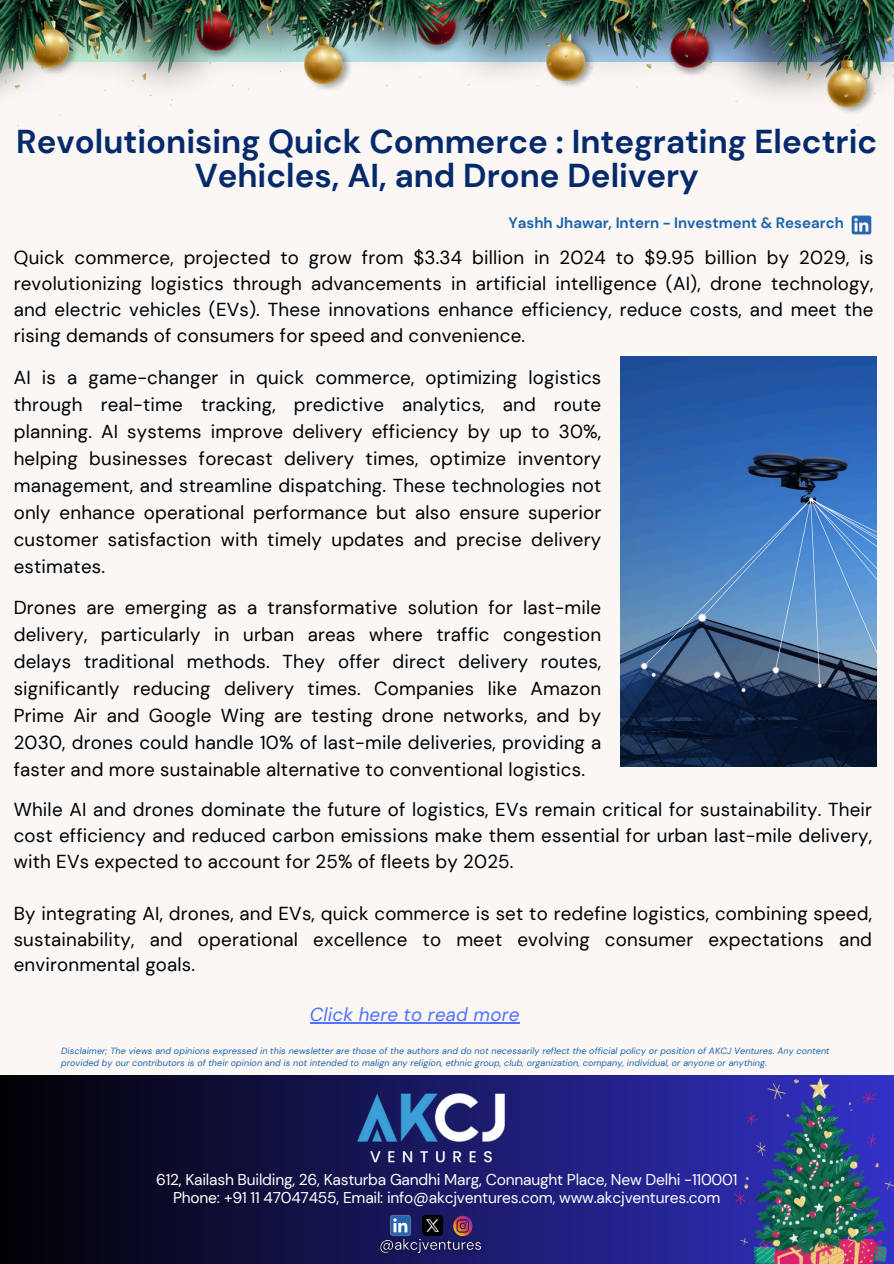
<style>
.page{position:relative;width:894px;height:1264px;background:#fff}
.page>*{position:absolute;margin:0;border:0;box-sizing:border-box;transform-origin:0 0}
.t1{font:700 33px/34.8px "DM Sans";color:#052a6c;text-align:center}
.t2{font:18.75px/27px "DM Sans";letter-spacing:.01em;color:#000;text-align:justify}
.t3{font:italic 18.75px "DM Sans";letter-spacing:.01em;color:#5271ff}
.t4{font:15.6px "DM Sans";letter-spacing:-.015em;color:#fff}
.t5{font:700 15px "DM Sans";color:#1c64ad}
.t6{font:italic 9px/12.8px "DM Sans";letter-spacing:.01em;color:#1c64ad}
</style>
<div class="page">
<div style="left:0;top:0;width:893px;height:1263px;background:#faf7f5"></div>
<div style="left:0;top:1075px;width:893px;height:188px;background:linear-gradient(to right,#010103,#3432c8)"></div>
<img style="left:297px;top:1086px;width:267px;height:84px">
<img style="left:388px;top:1214px;width:24px;height:17px">
<img style="left:453px;top:1214px;width:20px;height:17px">
<img style="left:422px;top:1214px;width:21px;height:17px">
<img style="left:0;top:0;width:893px;height:127px">
<img style="left:733px;top:1078px;width:160px;height:185px">
<img style="left:851px;top:215px;width:21px;height:20px">
<img style="left:620px;top:356px;width:255px;height:410px">
<img style="left:374px;top:1231px;width:114px;height:29px">
<hr style="left:309px;top:1022px;width:210px;height:1px;background:#5271ff">
<h2 class="t1" style="left:16px;top:124px;width:862px">Revolutionising Quick Commerce : Integrating Electric<br>Vehicles, AI, and Drone Delivery</h2>
<h2 class="t5" style="left:508px;top:213px;width:337px">Yashh Jhawar, Intern - Investment &amp; Research</h2>
<p class="t2" style="left:14px;top:245px;width:861px;line-height:25.8px">Quick commerce, projected to grow from $3.34 billion in 2024 to $9.95 billion by 2029, is revolutionizing logistics through advancements in artificial intelligence (AI), drone technology, and electric vehicles (EVs). These innovations enhance efficiency, reduce costs, and meet the rising demands of consumers for speed and convenience.</p>
<h2 class="t2" style="left:14px;top:363px;width:589px">AI is a game-changer in quick commerce, optimizing logistics through real-time tracking, predictive analytics, and route planning. AI systems improve delivery efficiency by up to 30%, helping businesses forecast delivery times, optimize inventory management, and streamline dispatching. These technologies not only enhance operational performance but also ensure superior customer satisfaction with timely updates and precise delivery estimates.</h2>
<h2 class="t2" style="left:14px;top:593px;width:589px">Drones are emerging as a transformative solution for last-mile delivery, particularly in urban areas where traffic congestion delays traditional methods. They offer direct delivery routes, significantly reducing delivery times. Companies like Amazon Prime Air and Google Wing are testing drone networks, and by 2030, drones could handle 10% of last-mile deliveries, providing a faster and more sustainable alternative to conventional logistics.</h2>
<h2 class="t2" style="left:14px;top:796px;width:859px;line-height:25.8px">While AI and drones dominate the future of logistics, EVs remain critical for sustainability. Their cost efficiency and reduced carbon emissions make them essential for urban last-mile delivery, with EVs expected to account for 25% of fleets by 2025.</h2>
<p class="t2" style="left:14px;top:900px;width:859px;line-height:25.8px">By integrating AI, drones, and EVs, quick commerce is set to redefine logistics, combining speed, sustainability, and operational excellence to meet evolving consumer expectations and environmental goals.</p>
<h2 class="t3" style="left:309px;top:1002px;width:211px">Click here to read more</h2>
<h3 class="t6" style="left:61px;top:1044px;width:769px">Disclaimer; The views and opinions expressed in this newsletter are those of the authors and do not necessarily reflect the official policy or position of AKCJ Ventures. Any content provided by our contributors is of their opinion and is not intended to malign any religion, ethnic group, club, organization, company, individual, or anyone or anything.</h3>
<p class="t4" style="left:156px;top:1169px;width:582px">612, Kailash Building, 26, Kasturba Gandhi Marg, Connaught Place, New Delhi -110001</p>
<h1 class="t4" style="left:173px;top:1187px;width:549px">Phone: +91 11 47047455, Email: info@akcjventures.com, www.akcjventures.com</h1>
</div>
